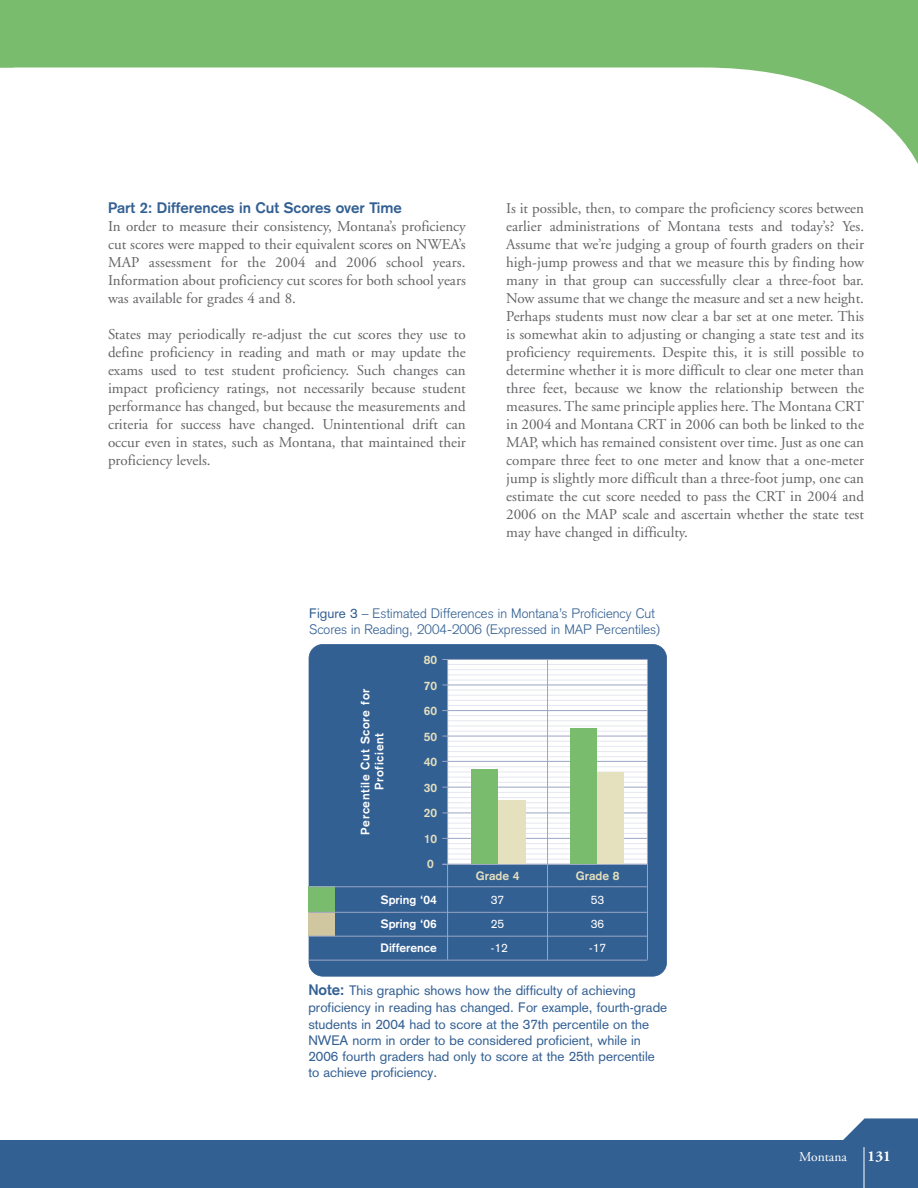
<style>
.page{position:relative;width:918px;height:1188px;background:#fff}
.page>*{position:absolute;margin:0;border:0;box-sizing:border-box;transform-origin:0 0}
.t1{font:15px/18px "Adobe Garamond";color:#636366;text-align:justify}
.t2{font:700 15px "Akzidenz Grotesk";color:#336093}
.t3{font:700 15px "Adobe Garamond";color:#fff}
.t4{font:13.5px/16.2px "Akzidenz Grotesk";color:#336093}
.t5{font:300 13.5px/16.2px "Akzidenz Grotesk";color:#336093}
.t6{font:13.5px "Adobe Garamond";color:#fff}
.t7{font:700 12px/24px "Akzidenz Grotesk";letter-spacing:.055em;color:#fff;text-align:justify}
.t8{font:700 12px/25.5px "Akzidenz Grotesk";color:#e5e0bd;text-align:justify}
.t9{font:12px "Akzidenz Grotesk";color:#fff}
.s1{font-weight:400}
.s2{font-weight:700;font-size:15px}
</style>
<div class="page">
<svg style="left:0;top:1118px;width:918px;height:70px;fill:#336093"></svg>
<hr style="left:864px;top:1147px;width:1px;height:41px;background:#fff">
<svg style="left:0;top:0;width:918px;height:164px"></svg>
<div style="left:309px;top:644px;width:358px;height:332px;background:#336093;border-radius:14px"></div>
<div style="left:309px;top:644px;width:358px;height:333px;border:2px solid #336093;border-radius:14px"></div>
<div style="left:448px;top:660px;width:200px;height:204px;background:#fff"></div>
<hr style="left:442px;top:864px;width:206px;height:1px;background:#9aa5c5">
<hr style="left:442px;top:838px;width:205px;height:1px;background:#9aa5c5">
<hr style="left:448px;top:843px;width:199px;height:1px;background:#e5e7ef">
<hr style="left:448px;top:848px;width:199px;height:1px;background:#e5e7ef">
<hr style="left:448px;top:854px;width:199px;height:1px;background:#e5e7ef">
<hr style="left:448px;top:859px;width:199px;height:1px;background:#e5e7ef">
<hr style="left:448px;top:818px;width:199px;height:1px;background:#e5e7ef">
<hr style="left:448px;top:823px;width:199px;height:1px;background:#e5e7ef">
<hr style="left:448px;top:828px;width:199px;height:1px;background:#e5e7ef">
<hr style="left:448px;top:833px;width:199px;height:1px;background:#e5e7ef">
<hr style="left:448px;top:792px;width:199px;height:1px;background:#e5e7ef">
<hr style="left:448px;top:797px;width:199px;height:1px;background:#e5e7ef">
<hr style="left:448px;top:802px;width:199px;height:1px;background:#e5e7ef">
<hr style="left:448px;top:808px;width:199px;height:1px;background:#e5e7ef">
<hr style="left:448px;top:766px;width:199px;height:1px;background:#e5e7ef">
<hr style="left:448px;top:772px;width:199px;height:1px;background:#e5e7ef">
<hr style="left:448px;top:777px;width:199px;height:1px;background:#e5e7ef">
<hr style="left:448px;top:782px;width:199px;height:1px;background:#e5e7ef">
<hr style="left:448px;top:741px;width:199px;height:1px;background:#e5e7ef">
<hr style="left:448px;top:746px;width:199px;height:1px;background:#e5e7ef">
<hr style="left:448px;top:751px;width:199px;height:1px;background:#e5e7ef">
<hr style="left:448px;top:756px;width:199px;height:1px;background:#e5e7ef">
<hr style="left:448px;top:715px;width:199px;height:1px;background:#e5e7ef">
<hr style="left:448px;top:720px;width:199px;height:1px;background:#e5e7ef">
<hr style="left:448px;top:726px;width:199px;height:1px;background:#e5e7ef">
<hr style="left:448px;top:731px;width:199px;height:1px;background:#e5e7ef">
<hr style="left:448px;top:690px;width:199px;height:1px;background:#e5e7ef">
<hr style="left:448px;top:695px;width:199px;height:1px;background:#e5e7ef">
<hr style="left:448px;top:700px;width:199px;height:1px;background:#e5e7ef">
<hr style="left:448px;top:705px;width:199px;height:1px;background:#e5e7ef">
<hr style="left:442px;top:813px;width:205px;height:1px;background:#9aa5c5">
<hr style="left:442px;top:787px;width:205px;height:1px;background:#9aa5c5">
<hr style="left:442px;top:761px;width:205px;height:1px;background:#9aa5c5">
<hr style="left:442px;top:736px;width:205px;height:1px;background:#9aa5c5">
<hr style="left:442px;top:710px;width:205px;height:1px;background:#9aa5c5">
<hr style="left:442px;top:685px;width:205px;height:1px;background:#9aa5c5">
<hr style="left:448px;top:664px;width:199px;height:1px;background:#e5e7ef">
<hr style="left:448px;top:669px;width:199px;height:1px;background:#e5e7ef">
<hr style="left:448px;top:674px;width:199px;height:1px;background:#e5e7ef">
<hr style="left:448px;top:680px;width:199px;height:1px;background:#e5e7ef">
<hr style="left:442px;top:659px;width:205px;height:1px;background:#9aa5c5">
<div style="left:309px;top:887px;width:26px;height:25px;background:#7abc6e"></div>
<div style="left:309px;top:913px;width:26px;height:23px;background:#d0c69f"></div>
<hr style="left:309px;top:886px;width:338px;height:1px;background:#9aa5c5">
<hr style="left:309px;top:912px;width:338px;height:1px;background:#9aa5c5">
<hr style="left:309px;top:936px;width:338px;height:1px;background:#9aa5c5">
<hr style="left:309px;top:960px;width:338px;height:1px;background:#9aa5c5">
<hr style="left:547px;top:659px;width:1px;height:301px;background:#9aa5c5">
<hr style="left:647px;top:660px;width:1px;height:300px;background:#9aa5c5">
<hr style="left:447px;top:659px;width:1px;height:301px;background:#9aa5c5">
<div style="left:471px;top:769px;width:27px;height:95px;background:#7abc6e"></div>
<div style="left:498px;top:800px;width:27px;height:64px;background:#e5e0bd"></div>
<div style="left:570px;top:729px;width:27px;height:135px;background:#7abc6e"></div>
<div style="left:597px;top:772px;width:27px;height:92px;background:#e5e0bd"></div>
<p class="t2" style="left:108px;top:203px;width:295px">Part 2: Differences in Cut Scores over Time</p>
<p class="t1" style="left:108px;top:219px;width:359px">In order to measure their consistency, Montana’s proficiency cut scores were mapped to their equivalent scores on NWEA’s MAP assessment for the 2004 and 2006 school years.<br>Information about proficiency cut scores for both school years was available for grades 4 and 8.</p>
<p class="t1" style="left:108px;top:327px;width:359px">States may periodically re-adjust the cut scores they use to define proficiency in reading and math or may update the exams used to test student proficiency. Such changes can impact proficiency ratings, not necessarily because student performance has changed, but because the measurements and criteria for success have changed. Unintentional drift can occur even in states, such as Montana, that maintained their proficiency levels.</p>
<p class="t1" style="left:506px;top:201px;width:359px">Is it possible, then, to compare the proficiency scores between earlier administrations of Montana tests and today’s? Yes.<br>Assume that we’re judging a group of fourth graders on their high-jump prowess and that we measure this by finding how many in that group can successfully clear a three-foot bar.<br>Now assume that we change the measure and set a new height.<br>Perhaps students must now clear a bar set at one meter. This is somewhat akin to adjusting or changing a state test and its proficiency requirements. Despite this, it is still possible to determine whether it is more difficult to clear one meter than three feet, because we know the relationship between the measures. The same principle applies here. The Montana CRT in 2004 and Montana CRT in 2006 can both be linked to the MAP, which has remained consistent over time. Just as one can compare three feet to one meter and know that a one-meter jump is slightly more difficult than a three-foot jump, one can estimate the cut score needed to pass the CRT in 2004 and 2006 on the MAP scale and ascertain whether the state test may have changed in difficulty.</p>
<p class="t5" style="left:309px;top:607px;width:353px"><span class="s1">Figure 3</span> – Estimated Differences in Montana’s Proficiency Cut<br>Scores in Reading, 2004-2006 (Expressed in MAP Percentiles)</p>
<p class="t7" style="left:359px;top:835px;width:147px;line-height:14.1px;text-align:center;rotate:-90deg">Percentile Cut Score for<br>Proficient</p>
<p class="t8" style="left:424px;top:648px;width:15px">80<br>70<br>60<br>50<br>40<br>30<br>20<br>10<br>0</p>
<p class="t8" style="left:476px;top:863px;width:45px">Grade 4</p>
<p class="t8" style="left:576px;top:863px;width:45px">Grade 8</p>
<p class="t7" style="left:381px;top:888px;width:58px">Spring ‘04<br>Spring ‘06<br>Difference</p>
<p class="t9" style="left:491px;top:895px;width:15px">37</p>
<p class="t9" style="left:591px;top:895px;width:15px">53</p>
<p class="t9" style="left:491px;top:919px;width:15px">25</p>
<p class="t9" style="left:591px;top:919px;width:15px">36</p>
<p class="t9" style="left:491px;top:943px;width:18px">-12</p>
<p class="t9" style="left:589px;top:943px;width:18px">-17</p>
<p class="t4" style="left:308px;top:983px;width:360px;line-height:17.5px"><span class="s2">Note:</span> This graphic shows how the difficulty of achieving proficiency in reading has changed. For example, fourth-grade</p>
<p class="t4" style="left:308px;top:1017px;width:348px">students in 2004 had to score at the 37th percentile on the NWEA norm in order to be considered proficient, while in 2006 fourth graders had only to score at the 25th percentile to achieve proficiency.</p>
<p class="t6" style="left:799px;top:1151px;width:49px">Montana</p>
<p class="t3" style="left:868px;top:1150px;width:25px">131</p>
</div>
